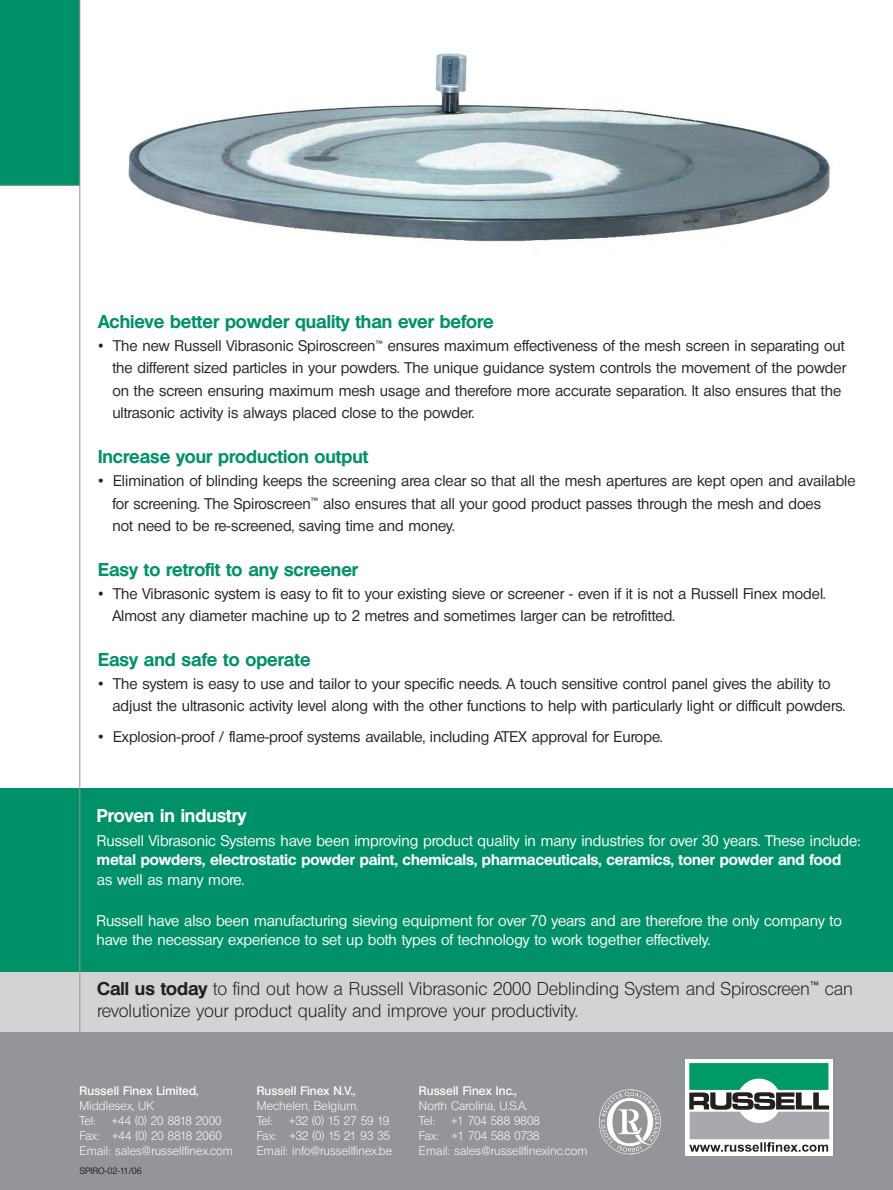
<style>
.page{position:relative;width:893px;height:1190px;background:#fff}
.page>*{position:absolute;margin:0;border:0;box-sizing:border-box;transform-origin:0 0}
.t1{font:300 18px/22.5px "Olympia";color:#231f20}
.t2{font:700 18px "Olympia";color:#009169}
.t3{font:700 18px "Olympia";color:#fff}
.t4{font:500 15px/22.5px "Olympia";color:#231f20}
.t5{font:500 15px/19.5px "Olympia";color:#fff}
.t6{font:700 15px "Olympia";color:#fff}
.t7{font:300 12px/15px "Olympia";letter-spacing:.01em;color:#fff}
.t8{font:600 12px "Olympia";letter-spacing:.01em;color:#fff}
.t9{font:500 9px "Olympia";color:#231f20}
.s1{font-weight:700}
</style>
<div class="page">
<div style="left:0;top:969px;width:892px;height:64px;background:#d1d3d4"></div>
<div style="left:0;top:788px;width:892px;height:183px;background:#009169"></div>
<div style="left:0;top:1032px;width:892px;height:158px;background:#939598"></div>
<div style="left:0;top:0;width:80px;height:186px;background:#009169"></div>
<div style="left:685px;top:1059px;width:148px;height:96px;background:#fff"></div>
<svg style="left:689px;top:1063px;width:140px;height:88px"></svg>
<svg style="left:599px;top:1089px;width:61px;height:65px"></svg>
<hr style="left:79px;top:0;width:1px;height:1048px;background:#939598">
<hr style="left:0;top:185px;width:80px;height:1px;background:#939598">
<img style="left:128px;top:53px;width:702px;height:200px">
<p class="t2" style="left:98px;top:315px;width:397px">Achieve better powder quality than ever before</p>
<p class="t4" style="left:112px;top:336px;width:735px;text-indent:-14px">• The new Russell Vibrasonic Spiroscreen<sup>™</sup> ensures maximum effectiveness of the mesh screen in separating out the different sized particles in your powders. The unique guidance system controls the movement of the powder on the screen ensuring maximum mesh usage and therefore more accurate separation. It also ensures that the ultrasonic activity is always placed close to the powder.</p>
<p class="t2" style="left:98px;top:450px;width:272px">Increase your production output</p>
<p class="t4" style="left:112px;top:471px;width:744px;text-indent:-14px">• Elimination of blinding keeps the screening area clear so that all the mesh apertures are kept open and available for screening. The Spiroscreen<sup>™</sup> also ensures that all your good product passes through the mesh and does<br>not need to be re-screened, saving time and money.</p>
<p class="t2" style="left:98px;top:563px;width:261px">Easy to retrofit to any screener</p>
<p class="t4" style="left:112px;top:583px;width:714px;text-indent:-14px">• The Vibrasonic system is easy to fit to your existing sieve or screener - even if it is not a Russell Finex model.<br>Almost any diameter machine up to 2 metres and sometimes larger can be retrofitted.</p>
<p class="t2" style="left:98px;top:653px;width:214px">Easy and safe to operate</p>
<p class="t4" style="left:112px;top:673px;width:734px;text-indent:-14px">• The system is easy to use and tailor to your specific needs. A touch sensitive control panel gives the ability to adjust the ultrasonic activity level along with the other functions to help with particularly light or difficult powders.</p>
<p class="t4" style="left:98px;top:727px;width:566px">• Explosion-proof / flame-proof systems available, including ATEX approval for Europe.</p>
<p class="t3" style="left:97px;top:808px;width:151px">Proven in industry</p>
<p class="t5" style="left:97px;top:832px;width:765px">Russell Vibrasonic Systems have been improving product quality in many industries for over 30 years. These include:</p>
<p class="t6" style="left:97px;top:854px;width:745px">metal powders, electrostatic powder paint, chemicals, pharmaceuticals, ceramics, toner powder and food</p>
<p class="t5" style="left:97px;top:871px;width:149px">as well as many more.</p>
<p class="t5" style="left:96px;top:912px;width:747px">Russell have also been manufacturing sieving equipment for over 70 years and are therefore the only company to have the necessary experience to set up both types of technology to work together effectively.</p>
<p class="t1" style="left:97px;top:978px;width:757px"><span class="s1">Call us today</span> to find out how a Russell Vibrasonic 2000 Deblinding System and Spiroscreen<sup>™</sup> can revolutionize your product quality and improve your productivity.</p>
<p class="t8" style="left:80px;top:1086px;width:120px">Russell Finex Limited,</p>
<p class="t7" style="left:80px;top:1099px;width:76px">Middlesex, UK<br>Tel:</p>
<p class="t7" style="left:80px;top:1114px;width:155px;text-indent:32px">+44 (0) 20 8818 2000<br>Fax: +44 (0) 20 8818 2060<br>Email: sales@russellfinex.com</p>
<p class="t9" style="left:80px;top:1167px;width:63px">SPIRO-02-11/06</p>
<p class="t8" style="left:257px;top:1086px;width:100px">Russell Finex N.V.,</p>
<p class="t7" style="left:257px;top:1099px;width:103px">Mechelen, Belgium.<br>Tel:</p>
<p class="t7" style="left:257px;top:1114px;width:137px;text-indent:32px">+32 (0) 15 27 59 19<br>Fax: +32 (0) 15 21 93 35<br>Email: info@russellfinex.be</p>
<p class="t8" style="left:419px;top:1086px;width:99px">Russell Finex Inc.,</p>
<p class="t7" style="left:419px;top:1099px;width:110px">North Carolina, U.S.A.<br>Tel:</p>
<p class="t7" style="left:419px;top:1114px;width:170px;text-indent:32px">+1 704 588 9808<br>Fax: +1 704 588 0738<br>Email: sales@russellfinexinc.com</p>
</div>
